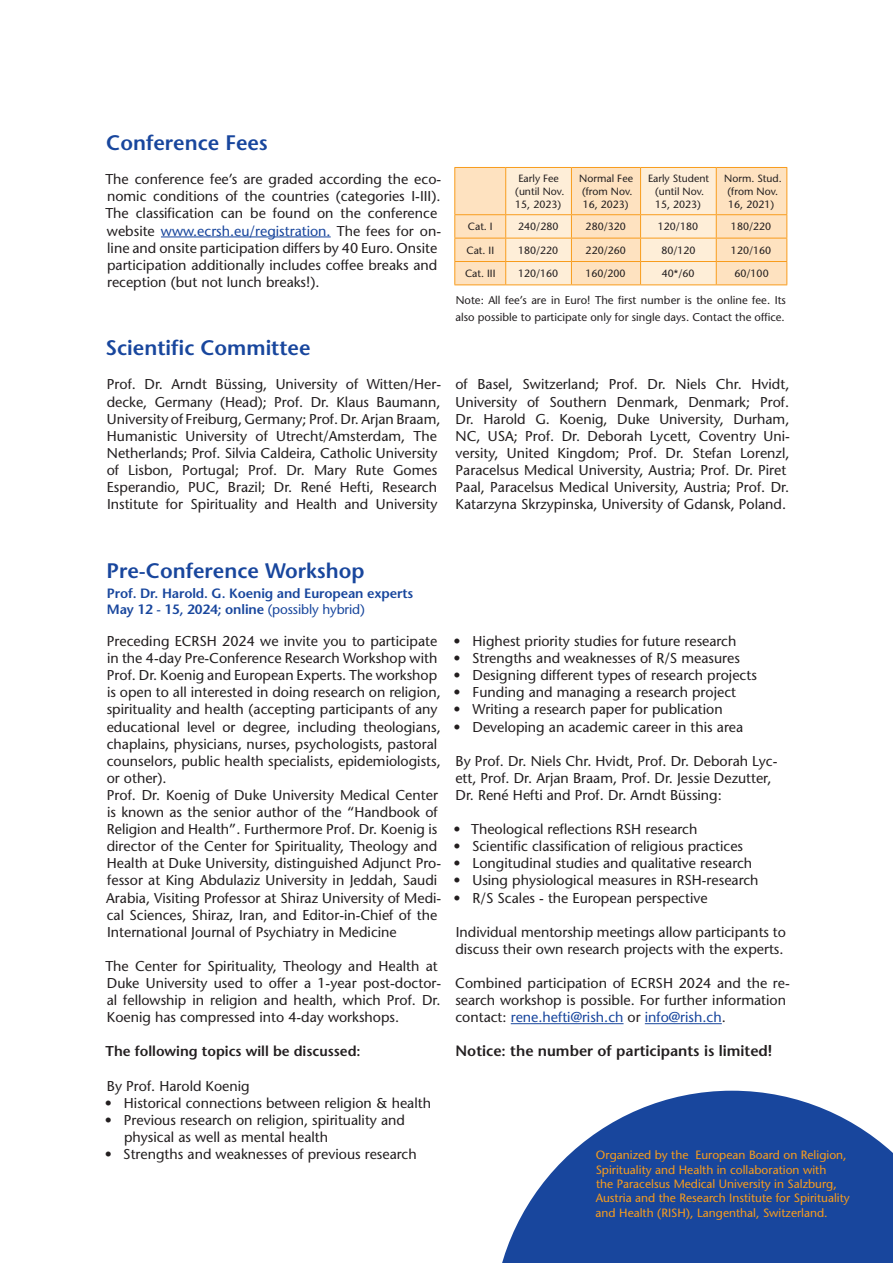
<style>
.page{position:relative;width:893px;height:1263px;background:#fff}
.page>*{position:absolute;margin:0;border:0;box-sizing:border-box;transform-origin:0 0}
._1_Titel{font:600 21px "Stone Sans Std";color:#18469d}
._3_AbsatzStartAbstan{font:600 15px "Stone Sans Std";color:#231f20}
._3_AbsatzStart{font:500 14.25px/17.1px "Stone Sans Std";color:#231f20}
._3_AbsatzStartAbstan-2{font:500 14.25px/17.1px "Stone Sans Std";color:#231f20}
._4_ListeUL{font:500 14.25px/17.1px "Stone Sans Std";color:#231f20}
._3_AbsatzStart-2{font:600 14.25px "Stone Sans Std";color:#231f20}
._1_ZwischenTitel{font:600 13.5px/16.2px "Stone Sans Std";letter-spacing:-.01em;color:#18469d}
._1_ZwischenTitel-2{font:500 12px/14.4px "Stone Sans Std";color:#f89c1c}
._3_AbsatzStart-3{font:500 11.25px/17.1px "Stone Sans Std";color:#231f20}
._2_TabelleHead{font:500 10.5px/12.6px "Stone Sans Std";color:#231f20}
._2_Tabelle{font:500 10.5px "Stone Sans Std";color:#231f20}
.s1{color:#18469d}
.s2{font-weight:500}
</style>
<div class="page">
<svg style="left:502px;top:1091px;width:391px;height:172px;fill:#18469d"></svg>
<div style="left:595px;top:1142px;width:260px;height:102px;background:#18469d"></div>
<hr style="left:161px;top:237px;width:170px;height:1px;background:#18469d">
<hr style="left:511px;top:1023px;width:112px;height:1px;background:#18469d">
<hr style="left:645px;top:1023px;width:77px;height:1px;background:#18469d">
<svg style="left:454px;top:167px;width:333px;height:118px;background:#fde1bc"></svg>
<p class="_1_Titel" style="left:106px;top:130px;width:163px">Conference Fees</p>
<p class="_3_AbsatzStart" style="left:105px;top:171px;width:337px">The conference fee’s are graded according the eco&shy;nomic conditions of the countries (categories I-III).<br>The classification can be found on the conference website <span class="s1">www.ecrsh.eu/registration.</span> The fees for on&shy;line and onsite participation differs by 40 Euro. Onsite participation additionally includes coffee breaks and reception (but not lunch breaks!).</p>
<p class="_2_TabelleHead" style="left:518px;top:172px;width:42px">Early Fee</p>
<p class="_2_TabelleHead" style="left:515px;top:185px;width:51px">(until Nov.<br>15, 2023)</p>
<p class="_2_TabelleHead" style="left:579px;top:172px;width:55px">Normal Fee</p>
<p class="_2_TabelleHead" style="left:582px;top:185px;width:52px">(from Nov.<br>16, 2023)</p>
<p class="_2_TabelleHead" style="left:648px;top:172px;width:63px">Early Student</p>
<p class="_2_TabelleHead" style="left:655px;top:185px;width:51px">(until Nov.<br>15, 2023)</p>
<p class="_2_TabelleHead" style="left:724px;top:172px;width:59px">Norm. Stud.</p>
<p class="_2_TabelleHead" style="left:728px;top:185px;width:52px">(from Nov.<br>16, 2021)</p>
<p class="_2_Tabelle" style="left:468px;top:220px;width:26px">Cat. I</p>
<p class="_2_Tabelle" style="left:518px;top:220px;width:42px">240/280</p>
<p class="_2_Tabelle" style="left:586px;top:220px;width:42px">280/320</p>
<p class="_2_Tabelle" style="left:658px;top:220px;width:42px">120/180</p>
<p class="_2_Tabelle" style="left:731px;top:220px;width:42px">180/220</p>
<p class="_2_Tabelle" style="left:466px;top:244px;width:29px">Cat. II</p>
<p class="_2_Tabelle" style="left:518px;top:244px;width:42px">180/220</p>
<p class="_2_Tabelle" style="left:586px;top:244px;width:42px">220/260</p>
<p class="_2_Tabelle" style="left:661px;top:244px;width:36px">80/120</p>
<p class="_2_Tabelle" style="left:731px;top:244px;width:42px">120/160</p>
<p class="_2_Tabelle" style="left:465px;top:267px;width:32px">Cat. III</p>
<p class="_2_Tabelle" style="left:518px;top:267px;width:42px">120/160</p>
<p class="_2_Tabelle" style="left:585px;top:267px;width:42px">160/200</p>
<p class="_2_Tabelle" style="left:662px;top:267px;width:34px">40*/60</p>
<p class="_2_Tabelle" style="left:734px;top:267px;width:36px">60/100</p>
<p class="_3_AbsatzStart-3" style="left:455px;top:291px;width:332px">Note: All fee’s are in Euro! The first number is the online fee. Its also possible to participate only for single days. Contact the office.</p>
<p class="_1_Titel" style="left:106px;top:335px;width:207px">Scientific Committee</p>
<p class="_3_AbsatzStart" style="left:107px;top:376px;width:336px">Prof. Dr. Arndt Büssing, University of Witten/Her&shy;decke, Germany (Head); Prof. Dr. Klaus Baumann, University of Freiburg, Germany; Prof. Dr. Arjan Braam, Humanistic University of Utrecht/Amsterdam, The Netherlands; Prof. Silvia Caldeira, Catholic University of Lisbon, Portugal; Prof. Dr. Mary Rute Gomes Esperandio, PUC, Brazil; Dr. René Hefti, Research Institute for Spirituality and Health and University</p>
<p class="_3_AbsatzStart" style="left:455px;top:376px;width:336px">of Basel, Switzerland; Prof. Dr. Niels Chr. Hvidt, University of Southern Denmark, Denmark; Prof.<br>Dr. Harold G. Koenig, Duke University, Durham, NC, USA; Prof. Dr. Deborah Lycett, Coventry Uni&shy;versity, United Kingdom; Prof. Dr. Stefan Lorenzl, Paracelsus Medical University, Austria; Prof. Dr. Piret Paal, Paracelsus Medical University, Austria; Prof. Dr.<br>Katarzyna Skrzypinska, University of Gdansk, Poland.</p>
<p class="_1_Titel" style="left:107px;top:558px;width:260px">Pre-Conference Workshop</p>
<p class="_1_ZwischenTitel" style="left:107px;top:585px;width:308px">Prof. Dr. Harold. G. Koenig and European experts<br>May 12 - 15, 2024; online <span class="s2">(possibly hybrid)</span></p>
<p class="_3_AbsatzStart" style="left:107px;top:632px;width:336px">Preceding ECRSH 2024 we invite you to participate in the 4-day Pre-Conference Research Workshop with Prof. Dr. Koenig and European Experts. The workshop is open to all interested in doing research on religion, spirituality and health (accepting participants of any educational level or degree, including theologians, chaplains, physicians, nurses, psychologists, pastoral counselors, public health specialists, epidemiologists, or other).</p>
<p class="_3_AbsatzStart" style="left:106px;top:786px;width:336px">Prof. Dr. Koenig of Duke University Medical Center is known as the senior author of the “Handbook of Religion and Health”. Furthermore Prof. Dr. Koenig is director of the Center for Spirituality, Theology and Health at Duke University, distinguished Adjunct Pro&shy;fessor at King Abdulaziz University in Jeddah, Saudi Arabia, Visiting Professor at Shiraz University of Medi&shy;cal Sciences, Shiraz, Iran, and Editor-in-Chief of the International Journal of Psychiatry in Medicine</p>
<p class="_3_AbsatzStart" style="left:105px;top:957px;width:337px">The Center for Spirituality, Theology and Health at Duke University used to offer a 1-year post-doctor&shy;al fellowship in religion and health, which Prof. Dr.<br>Koenig has compressed into 4-day workshops.</p>
<p class="_3_AbsatzStart-2" style="left:106px;top:1043px;width:257px">The following topics will be discussed:</p>
<p class="_3_AbsatzStart" style="left:107px;top:1077px;width:144px">By Prof. Harold Koenig</p>
<p class="_3_AbsatzStart" style="left:105px;top:1094px;width:328px">• Historical connections between religion &amp; health</p>
<p class="_3_AbsatzStart" style="left:124px;top:1111px;width:282px;text-indent:-19px">• Previous research on religion, spirituality and physical as well as mental health</p>
<p class="_3_AbsatzStart" style="left:105px;top:1145px;width:313px">• Strengths and weaknesses of previous research</p>
<p class="_3_AbsatzStart" style="left:454px;top:632px;width:284px">• Highest priority studies for future research</p>
<p class="_3_AbsatzStart" style="left:454px;top:650px;width:288px">• Strengths and weaknesses of R/S measures</p>
<p class="_3_AbsatzStart" style="left:454px;top:667px;width:305px">• Designing different types of research projects</p>
<p class="_3_AbsatzStart" style="left:454px;top:684px;width:284px">• Funding and managing a research project</p>
<p class="_3_AbsatzStart" style="left:454px;top:701px;width:271px">• Writing a research paper for publication</p>
<p class="_3_AbsatzStart" style="left:454px;top:718px;width:291px">• Developing an academic career in this area</p>
<p class="_4_ListeUL" style="left:455px;top:752px;width:324px">By Prof. Dr. Niels Chr. Hvidt, Prof. Dr. Deborah Lyc&shy;ett, Prof. Dr. Arjan Braam, Prof. Dr. Jessie Dezutter,<br>Dr. René Hefti and Prof. Dr. Arndt Büssing:</p>
<p class="_3_AbsatzStart" style="left:454px;top:821px;width:245px">• Theological reflections RSH research</p>
<p class="_3_AbsatzStart" style="left:454px;top:838px;width:291px">• Scientific classification of religious practices</p>
<p class="_3_AbsatzStart" style="left:454px;top:855px;width:300px">• Longitudinal studies and qualitative research</p>
<p class="_3_AbsatzStart" style="left:454px;top:872px;width:307px">• Using physiological measures in RSH-research</p>
<p class="_3_AbsatzStart" style="left:454px;top:889px;width:255px">• R/S Scales - the European perspective</p>
<p class="_3_AbsatzStartAbstan-2" style="left:455px;top:923px;width:332px">Individual mentorship meetings allow participants to discuss their own research projects with the experts.</p>
<p class="_3_AbsatzStartAbstan-2" style="left:455px;top:974px;width:336px">Combined participation of ECRSH 2024 and the re&shy;search workshop is possible. For further information contact: <span class="s1">rene.hefti@rish.ch</span> or <span class="s1">info@rish.ch</span>.</p>
<p class="_3_AbsatzStartAbstan" style="left:456px;top:1042px;width:318px">Notice: the number of participants is limited!</p>
<p class="_1_ZwischenTitel-2" style="left:596px;top:1148px;width:256px">Organized by the European Board on Religion, Spirituality and Health in collaboration with<br>the Paracelsus Medical University in Salzburg, Austria and the Research Institute for Spirituality and Health (RISH), Langenthal, Switzerland.</p>
</div>
